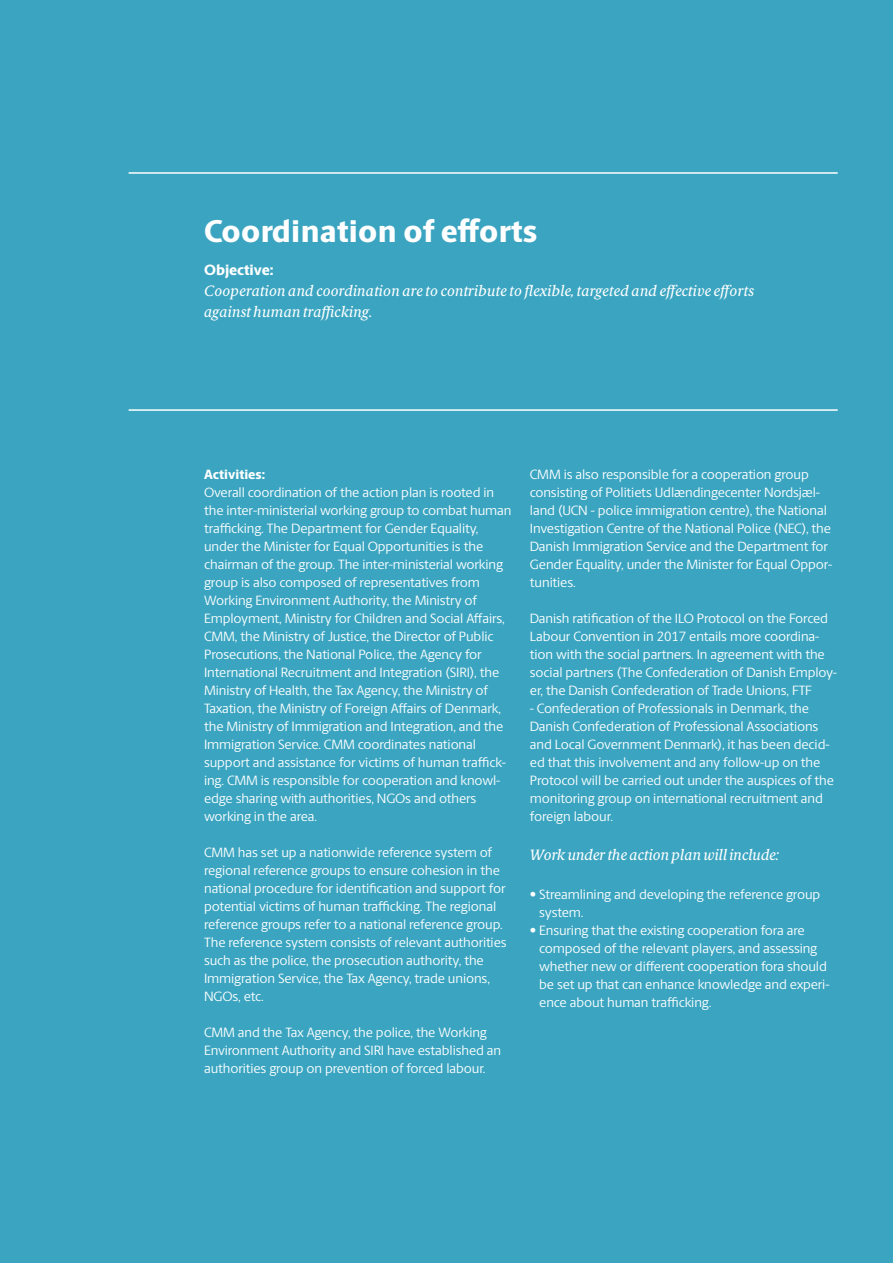
<style>
.page{position:relative;width:893px;height:1263px;background:#3ba5c1}
.page>*{position:absolute;margin:0;border:0;box-sizing:border-box;transform-origin:0 0}
.t1{font:800 31.5px "Berlingske Sans";letter-spacing:.01em;color:#fff}
.t2{font:italic 15px/21px "Berlingske Text";color:#fff}
.t3{font:800 15px "Berlingske Sans";color:#fff}
.t4{font:13.5px/18px "Berlingske Sans";letter-spacing:-.01em;color:#fff}
.t5{font:800 13.5px "Berlingske Sans";color:#fff}
</style>
<div class="page">
<hr style="left:129px;top:172px;width:709px;height:2px;background:#fff">
<hr style="left:129px;top:409px;width:709px;height:2px;background:#fff">
<h1 class="t1" style="left:204px;top:211px;width:335px">Coordination of efforts</h1>
<p class="t3" style="left:204px;top:261px;width:71px">Objective:</p>
<p class="t2" style="left:204px;top:281px;width:552px">Cooperation and coordination are to contribute to flexible, targeted and effective efforts against human trafficking.</p>
<p class="t5" style="left:204px;top:466px;width:63px">Activities:</p>
<p class="t4" style="left:204px;top:483px;width:309px">Overall coordination of the action plan is rooted in the inter-ministerial working group to combat human trafficking. The Department for Gender Equality, under the Minister for Equal Opportunities is the chairman of the group. The inter-ministerial working group is also composed of representatives from Working Environment Authority, the Ministry of Employment, Ministry for Children and Social Affairs, CMM, the Ministry of Justice, the Director of Public Prosecutions, the National Police, the Agency for International Recruitment and Integration (SIRI), the Ministry of Health, the Tax Agency, the Ministry of Taxation, the Ministry of Foreign Affairs of Denmark, the Ministry of Immigration and Integration, and the Immigration Service. CMM coordinates national support and assistance for victims of human traffick&shy;ing. CMM is responsible for cooperation and knowl&shy;edge sharing with authorities, NGOs and others working in the area.</p>
<p class="t4" style="left:204px;top:843px;width:304px">CMM has set up a nationwide reference system of regional reference groups to ensure cohesion in the national procedure for identification and support for potential victims of human trafficking. The regional reference groups refer to a national reference group.<br>The reference system consists of relevant authorities such as the police, the prosecution authority, the Immigration Service, the Tax Agency, trade unions, NGOs, etc.</p>
<p class="t4" style="left:204px;top:1023px;width:299px">CMM and the Tax Agency, the police, the Working<br>Environment Authority and SIRI have established an authorities group on prevention of forced labour.</p>
<p class="t4" style="left:530px;top:465px;width:304px">CMM is also responsible for a cooperation group consisting of Politiets Udlændingecenter Nordsjæl&shy;land (UCN - police immigration centre), the National Investigation Centre of the National Police (NEC), the Danish Immigration Service and the Department for Gender Equality, under the Minister for Equal Oppor&shy;tunities.</p>
<p class="t4" style="left:530px;top:609px;width:309px">Danish ratification of the ILO Protocol on the Forced Labour Convention in 2017 entails more coordina&shy;tion with the social partners. In agreement with the social partners (The Confederation of Danish Employ&shy;er, the Danish Confederation of Trade Unions, FTF</p>
<p class="t4" style="left:530px;top:699px;width:305px">- Confederation of Professionals in Denmark, the Danish Confederation of Professional Associations and Local Government Denmark), it has been decid&shy;ed that this involvement and any follow-up on the Protocol will be carried out under the auspices of the monitoring group on international recruitment and foreign labour.</p>
<p class="t2" style="left:530px;top:844px;width:251px">Work under the action plan will include:</p>
<p class="t4" style="left:539px;top:885px;width:283px;text-indent:-9px">• Streamlining and developing the reference group system.</p>
<p class="t4" style="left:539px;top:921px;width:292px;text-indent:-9px">• Ensuring that the existing cooperation fora are composed of the relevant players, and assessing whether new or different cooperation fora should be set up that can enhance knowledge and experi&shy;ence about human trafficking.</p>
</div>
